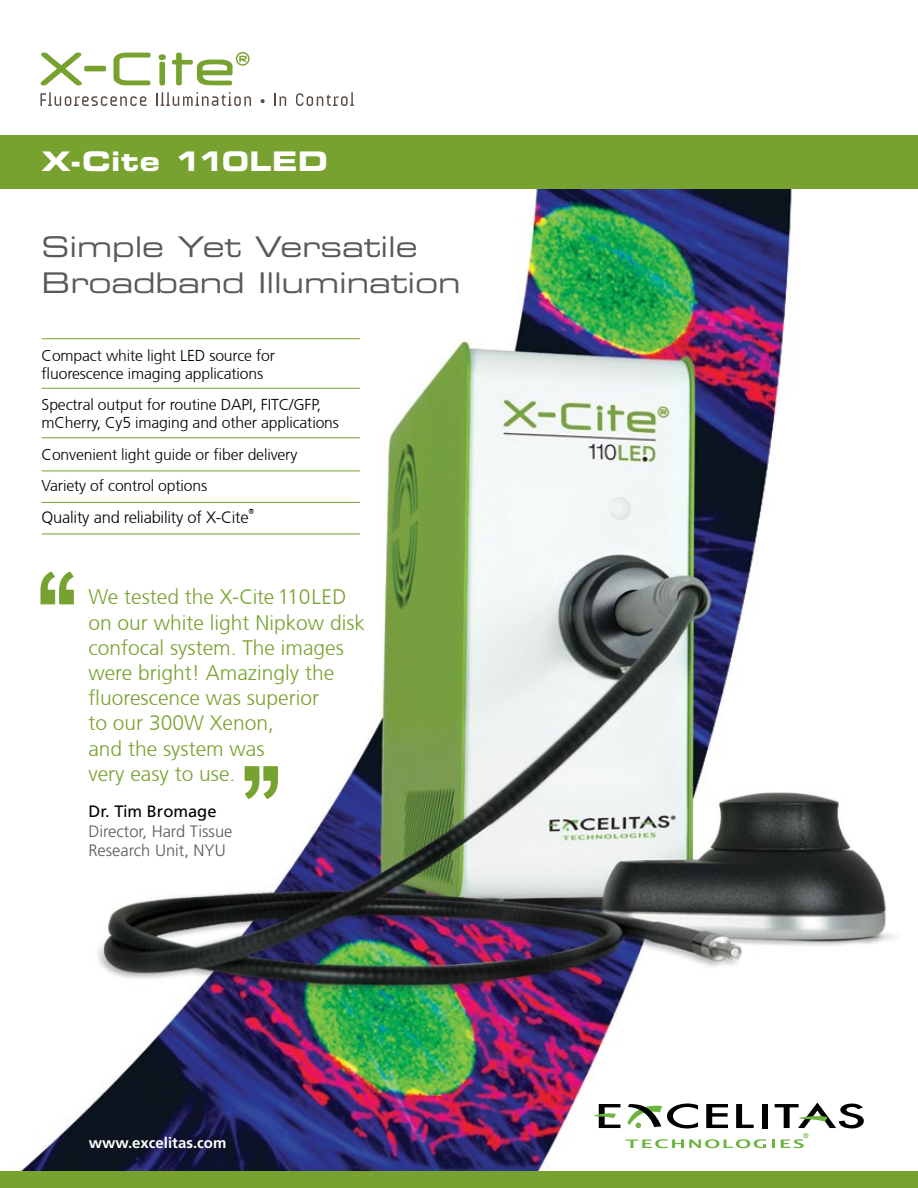
<style>
.page{position:relative;width:918px;height:1188px;background:#fff}
.page>*{position:absolute;margin:0;border:0;box-sizing:border-box;transform-origin:0 0}
.t1{font:28.5px/36px "Eurostile Extended Two";letter-spacing:-.005em;color:#58595b}
.t2{font:27px "Eurostile Bold Extended Two";letter-spacing:.015em;color:#fff}
.t3{font:300 21px/25.2px "Frutiger CE";color:#78a22f}
.t4{font:300 16.5px/19.8px "Frutiger LT";color:#58595b}
.t5{font:300 16.5px "Frutiger CE";letter-spacing:-.015em;color:#000}
.t6{font:16.5px "Frutiger LT Std";color:#000}
.t7{font:300 15.75px/18px "Frutiger CE";letter-spacing:-.01em;color:#000}
.t8{font:700 15px "Frutiger LT Std";color:#fff}
</style>
<div class="page">
<img style="left:0;top:189px;width:918px;height:983px">
<div style="left:0;top:135px;width:918px;height:54px;background:#78a22f"></div>
<div style="left:0;top:1172px;width:918px;height:16px;background:#78a22f"></div>
<svg style="left:41px;top:53px;width:65px;height:32px"></svg>
<svg style="left:113px;top:53px;width:38px;height:32px"></svg>
<svg style="left:41px;top:92px;width:105px;height:14px"></svg>
<svg style="left:156px;top:92px;width:95px;height:14px"></svg>
<svg style="left:261px;top:99px;width:4px;height:4px"></svg>
<svg style="left:274px;top:93px;width:12px;height:13px"></svg>
<svg style="left:296px;top:92px;width:58px;height:14px"></svg>
<svg style="left:172px;top:52px;width:78px;height:33px"></svg>
<svg style="left:158px;top:54px;width:8px;height:31px"></svg>
<hr style="left:42px;top:338px;width:318px;height:1px;background:#78a22f">
<hr style="left:42px;top:388px;width:318px;height:1px;background:#78a22f">
<hr style="left:42px;top:437px;width:318px;height:1px;background:#78a22f">
<hr style="left:42px;top:471px;width:318px;height:1px;background:#78a22f">
<hr style="left:42px;top:502px;width:318px;height:1px;background:#78a22f">
<hr style="left:42px;top:534px;width:318px;height:1px;background:#78a22f">
<svg style="left:706px;top:1104px;width:22px;height:24px"></svg>
<svg style="left:736px;top:1104px;width:18px;height:24px"></svg>
<div style="left:762px;top:1104px;width:6px;height:24px;background:#000"></div>
<svg style="left:625px;top:1139px;width:141px;height:9px"></svg>
<svg style="left:594px;top:1104px;width:26px;height:24px"></svg>
<svg style="left:627px;top:1103px;width:71px;height:25px"></svg>
<svg style="left:772px;top:1103px;width:92px;height:45px"></svg>
<svg style="left:40px;top:571px;width:34px;height:33px"></svg>
<svg style="left:245px;top:766px;width:33px;height:33px"></svg>
<h2 class="t2" style="left:42px;top:143px;width:288px">X-Cite 110LED</h2>
<h1 class="t1" style="left:42px;top:229px;width:421px">Simple Yet Versatile<br>Broadband Illumination</h1>
<p class="t7" style="left:42px;top:346px;width:235px">Compact white light LED source for fluorescence imaging applications</p>
<p class="t7" style="left:42px;top:396px;width:299px">Spectral output for routine DAPI, FITC/GFP, mCherry, Cy5 imaging and other applications</p>
<p class="t7" style="left:42px;top:438px;width:257px;line-height:31.5px">Convenient light guide or fiber delivery<br>Variety of control options</p>
<p class="t5" style="left:42px;top:507px;width:216px">Quality and reliability of X-Cite<sup>®</sup></p>
<h3 class="t3" style="left:88px;top:584px;width:278px">We tested the X-Cite 110LED on our white light Nipkow disk confocal system. The images were bright! Amazingly the fluorescence was superior<br>to our 300W Xenon,<br>and the system was<br>very easy to use.</h3>
<p class="t6" style="left:88px;top:801px;width:130px">Dr. Tim Bromage</p>
<p class="t4" style="left:88px;top:821px;width:146px">Director, Hard Tissue<br>Research Unit, NYU</p>
<p class="t8" style="left:89px;top:1134px;width:139px">www.excelitas.com</p>
</div>
